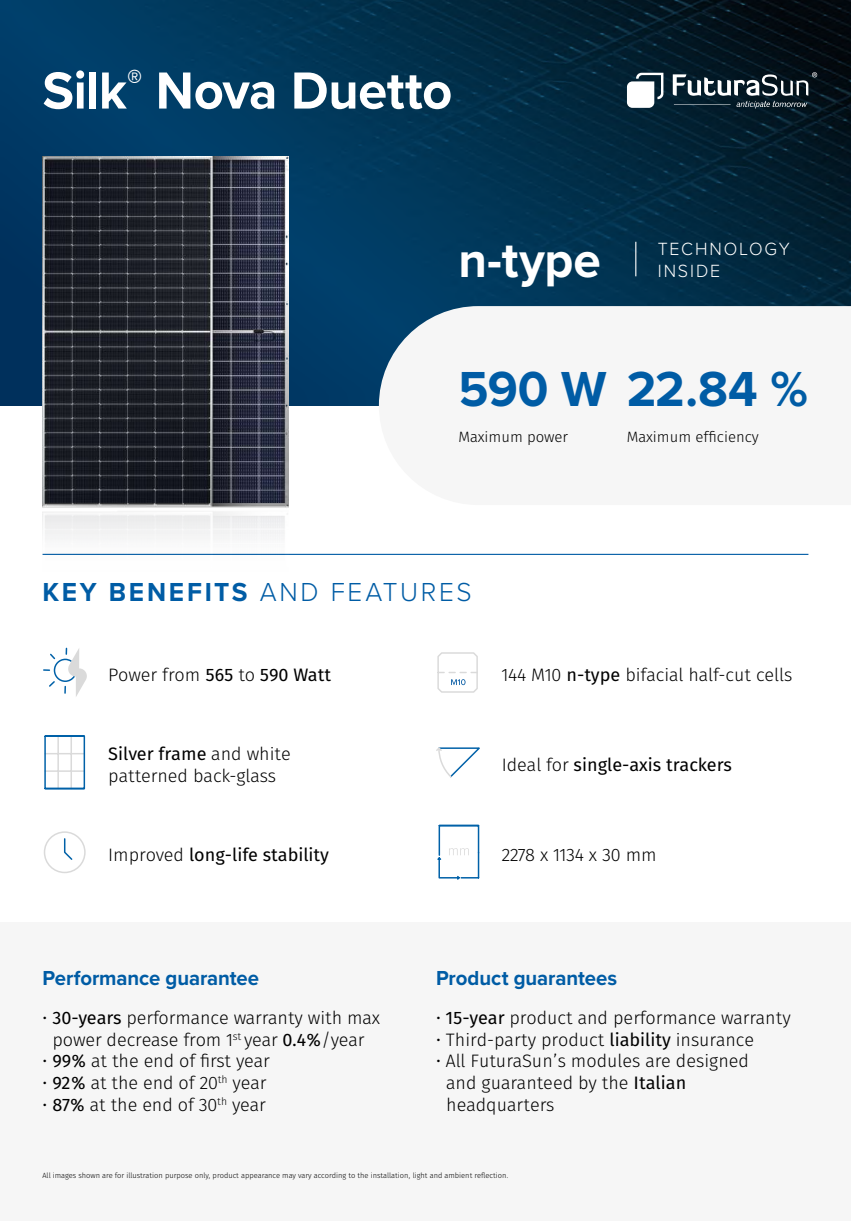
<style>
.page{position:relative;width:851px;height:1221px;background:#fff}
.page>*{position:absolute;margin:0;border:0;box-sizing:border-box;transform-origin:0 0}
.t1{font:700 54px "Proxima Nova";letter-spacing:-.01em;color:#fff}
.t2{font:700 51px "Proxima Nova";letter-spacing:-.01em;color:#005ca5}
.t3{font:700 51px "Proxima Nova";color:#fff}
.t4{font:700 27px "Proxima Nova";letter-spacing:.105em;color:#005ca5}
.t5{font:700 21px "Proxima Nova";letter-spacing:-.005em;color:#005ca5}
.t6{font:300 18.3px/21.9px "Proxima Nova";letter-spacing:.105em;color:#fff}
.t7{font:18px "Fira Sans OT Light";color:#000}
.t8{font:18px "Fira Sans OT";color:#000}
.t9{font:15px "Fira Sans OT Light";color:#000}
.t10{font:7.5px "Fira Sans OT Light";color:#000}
.s1{font-weight:300}
.s2{font-family:"Fira Sans OT"}
.s3{font-family:"Fira Sans OT Light"}
</style>
<div class="page">
<img style="left:0;top:0;width:850px;height:405px">
<div style="left:379px;top:306px;width:471px;height:99px;background:#f6f6f6"></div>
<div style="left:0;top:922px;width:850px;height:298px;background:#f6f6f6"></div>
<svg style="left:627px;top:73px;width:36px;height:35px"></svg>
<svg style="left:672px;top:72px;width:145px;height:36px;background:#3a4a53"></svg>
<hr style="left:43px;top:554px;width:765px;height:1px;background:#005ca5">
<hr style="left:635px;top:242px;width:1px;height:34px;background:#fff">
<svg style="left:43px;top:647px;width:44px;height:50px"></svg>
<svg style="left:437px;top:824px;width:43px;height:56px"></svg>
<img style="left:42px;top:157px;width:246px;height:398px">
<div style="left:44px;top:831px;width:42px;height:42px;border:2px solid #dadada;border-radius:50%"></div>
<svg style="left:64px;top:838px;width:9px;height:22px"></svg>
<svg style="left:436px;top:747px;width:44px;height:31px"></svg>
<svg style="left:44px;top:735px;width:42px;height:55px"></svg>
<svg style="left:437px;top:652px;width:41px;height:41px"></svg>
<h1 class="t1" style="left:43px;top:50px;width:411px">Silk<sup>®</sup> Nova Duetto</h1>
<h2 class="t3" style="left:458px;top:222px;width:144px">n-type</h2>
<p class="t6" style="left:657px;top:237px;width:133px">TECHNOLOGY<br>INSIDE</p>
<h2 class="t2" style="left:458px;top:350px;width:351px">590 W 22.84 %</h2>
<p class="t9" style="left:458px;top:426px;width:111px">Maximum power</p>
<p class="t9" style="left:626px;top:426px;width:134px">Maximum efficiency</p>
<h3 class="t4" style="left:42px;top:572px;width:430px">KEY BENEFITS <span class="s1">AND FEATURES</span></h3>
<p class="t7" style="left:108px;top:662px;width:224px">Power from <span class="s2">565</span> to <span class="s2">590 Watt</span></p>
<p class="t7" style="left:502px;top:662px;width:292px">144 M10 <span class="s2">n-type</span> bifacial half-cut cells</p>
<p class="t8" style="left:108px;top:741px;width:184px">Silver frame <span class="s3">and white</span></p>
<p class="t7" style="left:108px;top:762px;width:169px">patterned back-glass</p>
<p class="t8" style="left:501px;top:751px;width:232px"><span class="s3">Ideal for</span> single-axis trackers</p>
<p class="t8" style="left:108px;top:841px;width:222px"><span class="s3">Improved</span> long-life stability</p>
<p class="t7" style="left:501px;top:841px;width:156px">2278 x 1134 x 30 mm</p>
<p class="t5" style="left:43px;top:962px;width:218px">Performance guarantee</p>
<p class="t5" style="left:436px;top:962px;width:182px">Product guarantees</p>
<p class="t7" style="left:43px;top:1005px;width:339px"><span class="s2">· 30-years</span> performance warranty with max</p>
<p class="t7" style="left:53px;top:1026px;width:313px">power decrease from 1<sup>st</sup> year <span class="s2">0.4%</span>/year</p>
<p class="t7" style="left:43px;top:1048px;width:229px"><span class="s2">· 99%</span> at the end of first year</p>
<p class="t7" style="left:43px;top:1069px;width:225px"><span class="s2">· 92%</span> at the end of 20<sup>th</sup> year</p>
<p class="t7" style="left:43px;top:1091px;width:225px"><span class="s2">· 87%</span> at the end of 30<sup>th</sup> year</p>
<p class="t7" style="left:436px;top:1005px;width:356px"><span class="s2">· 15-year</span> product and performance warranty</p>
<p class="t7" style="left:436px;top:1026px;width:319px"><span class="s2">·</span> Third-party product <span class="s2">liability</span> insurance</p>
<p class="t7" style="left:436px;top:1048px;width:314px"><span class="s2">·</span> All FuturaSun’s modules are designed</p>
<p class="t7" style="left:446px;top:1069px;width:241px">and guaranteed by the <span class="s2">Italian</span></p>
<p class="t7" style="left:446px;top:1091px;width:110px">headquarters</p>
<p class="t10" style="left:43px;top:1170px;width:467px">All images shown are for illustration purpose only, product appearance may vary according to the installation, light and ambient reflection.</p>
</div>
